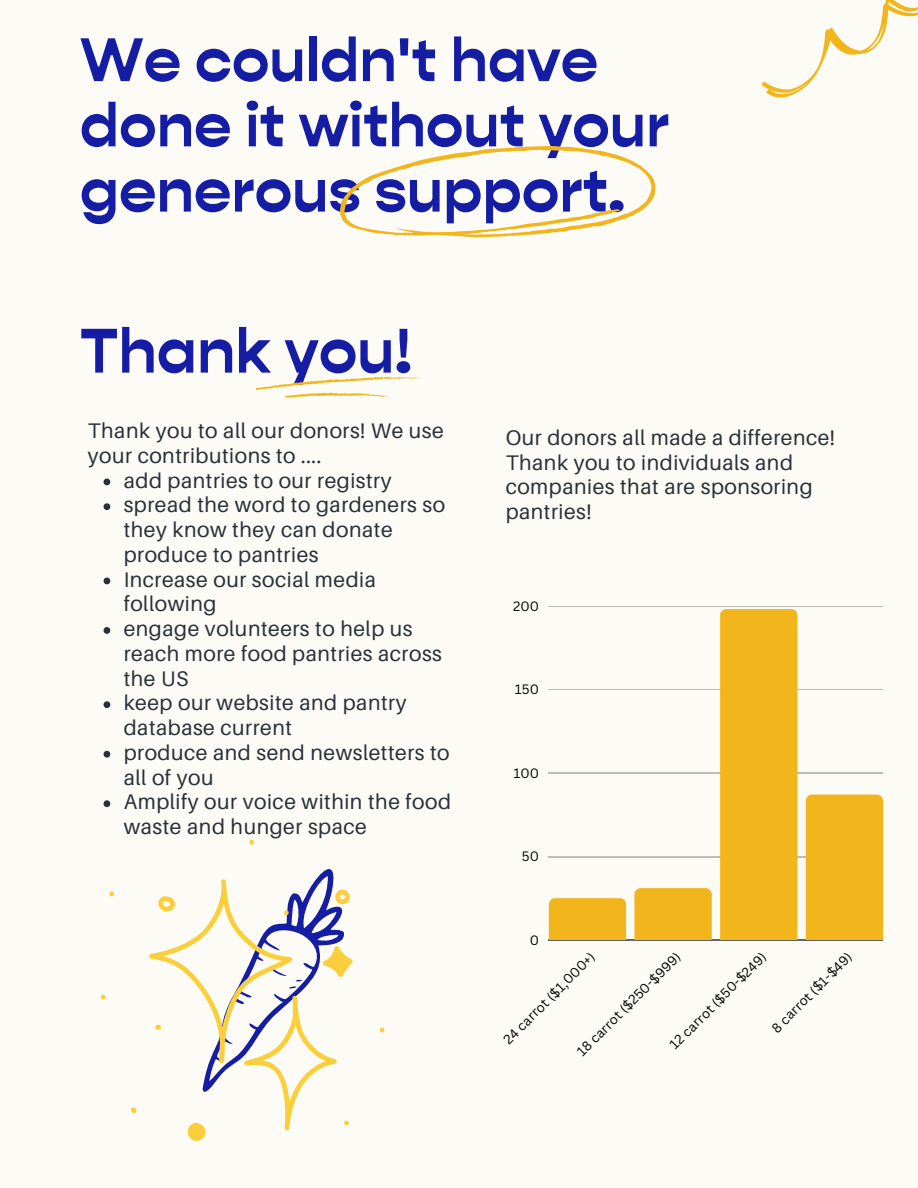
<style>
.page{position:relative;width:918px;height:1188px;background:#fcfbf5}
.page>*{position:absolute;margin:0;border:0;box-sizing:border-box;transform-origin:0 0}
.t1{font:700 63.45px "Gopher";color:#141da4}
.t2{font:700 61.95px/65.2px "Gopher";color:#141da4}
.t3{font:21.15px/24.8px "Aileron";letter-spacing:.025em;color:#283139}
.t4{font:13.2px "Canva Sans";color:#000}
</style>
<div class="page">
<svg style="left:340px;top:146px;width:316px;height:91px"></svg>
<svg style="left:761px;top:0;width:157px;height:98px"></svg>
<svg style="left:256px;top:376px;width:166px;height:22px"></svg>
<svg style="left:101px;top:840px;width:284px;height:301px"></svg>
<svg style="left:104px;top:479px;width:6px;height:6px"></svg>
<svg style="left:104px;top:503px;width:6px;height:7px"></svg>
<svg style="left:104px;top:578px;width:6px;height:6px"></svg>
<svg style="left:104px;top:627px;width:6px;height:7px"></svg>
<svg style="left:104px;top:701px;width:6px;height:7px"></svg>
<svg style="left:104px;top:751px;width:6px;height:7px"></svg>
<svg style="left:104px;top:800px;width:6px;height:7px"></svg>
<hr style="left:549px;top:606px;width:334px;height:1px;background:#000">
<hr style="left:549px;top:689px;width:334px;height:1px;background:#000">
<hr style="left:549px;top:773px;width:334px;height:1px;background:#000">
<hr style="left:549px;top:856px;width:334px;height:1px;background:#000">
<hr style="left:549px;top:940px;width:334px;height:1px;background:#000">
<div style="left:549px;top:898px;width:77px;height:42px;background:#f2b51b"></div>
<div style="left:634px;top:888px;width:78px;height:52px;background:#f2b51b"></div>
<div style="left:720px;top:609px;width:77px;height:331px;background:#f2b51b"></div>
<div style="left:806px;top:795px;width:77px;height:145px;background:#f2b51b"></div>
<h2 class="t2" style="left:80px;top:28px;width:591px">We couldn't have done it without your generous support.</h2>
<h1 class="t1" style="left:80px;top:313px;width:334px">Thank you!</h1>
<p class="t3" style="left:88px;top:419px;width:357px">Thank you to all our donors! We use your contributions to ....</p>
<p class="t3" style="left:506px;top:425px;width:331px">Our donors all made a difference!<br>Thank you to individuals and companies that are sponsoring pantries!</p>
<p class="t3" style="left:124px;top:468px;width:329px">add pantries to our registry spread the word to gardeners so they know they can donate produce to pantries<br>Increase our social media following<br>engage volunteers to help us reach more food pantries across the US<br>keep our website and pantry database current<br>produce and send newsletters to all of you<br>Amplify our voice within the food waste and hunger space</p>
<p class="t4" style="left:513px;top:598px;width:27px">200</p>
<p class="t4" style="left:515px;top:682px;width:26px">150</p>
<p class="t4" style="left:513px;top:765px;width:27px">100</p>
<p class="t4" style="left:522px;top:849px;width:19px">50</p>
<p class="t4" style="left:530px;top:932px;width:11px">0</p>
<p class="t4" style="left:666px;top:1041px;width:132px;rotate:-45deg">12 carrot ($50-$249)</p>
<p class="t4" style="left:769px;top:1025px;width:109px;rotate:-45deg">8 carrot ($1-$49)</p>
<p class="t4" style="left:500px;top:1036px;width:124px;rotate:-45deg">24 carrot ($1,000+)</p>
<p class="t4" style="left:574px;top:1048px;width:142px;rotate:-45deg">18 carrot ($250-$999)</p>
</div>
